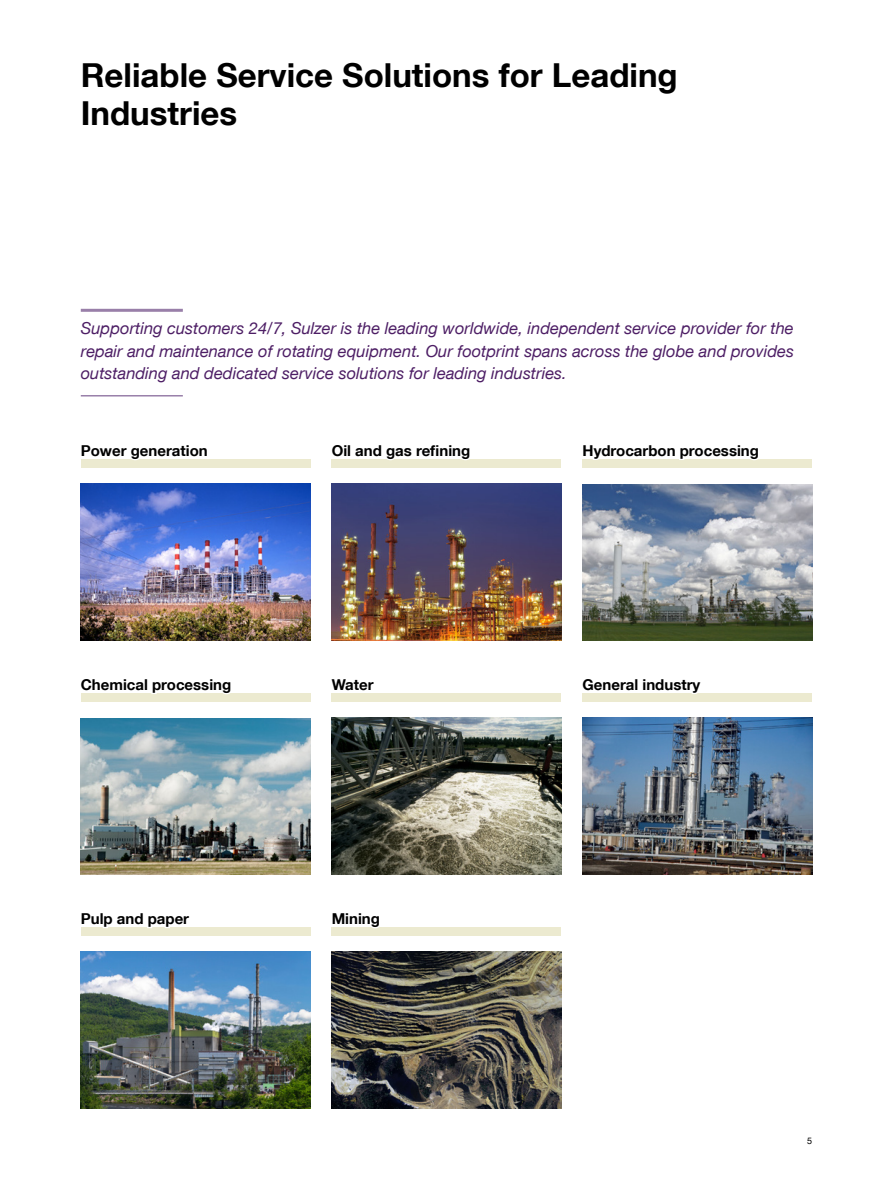
<style>
.page{position:relative;width:893px;height:1191px;background:#fff}
.page>*{position:absolute;margin:0;border:0;box-sizing:border-box;transform-origin:0 0}
.Title-1{font:700 33px/37.5px "Helvetica Neue LT Com";color:#000}
.Lead_text{font:italic 16.5px/22.5px "Helvetica Neue LT Com";color:#4d1e65;text-align:justify}
.Product_type_title{font:700 15px "Helvetica Neue LT Com";color:#000}
.t1{font:9px "Helvetica Neue LT Com";color:#000}
</style>
<div class="page">
<img style="left:583px;top:484px;width:229px;height:156px">
<img style="left:81px;top:718px;width:229px;height:156px">
<img style="left:583px;top:718px;width:229px;height:156px">
<div style="left:81px;top:459px;width:229px;height:9px;background:#ecead0"></div>
<div style="left:332px;top:459px;width:229px;height:9px;background:#ecead0"></div>
<div style="left:81px;top:927px;width:229px;height:9px;background:#ecead0"></div>
<div style="left:332px;top:693px;width:229px;height:9px;background:#ecead0"></div>
<div style="left:332px;top:927px;width:229px;height:9px;background:#ecead0"></div>
<div style="left:583px;top:459px;width:229px;height:9px;background:#ecead0"></div>
<div style="left:81px;top:693px;width:229px;height:9px;background:#ecead0"></div>
<div style="left:583px;top:693px;width:229px;height:9px;background:#ecead0"></div>
<svg style="left:331px;top:459px;width:138px;height:6px"></svg>
<svg style="left:103px;top:927px;width:67px;height:1px"></svg>
<svg style="left:331px;top:927px;width:48px;height:9px"></svg>
<svg style="left:582px;top:459px;width:176px;height:9px"></svg>
<svg style="left:151px;top:693px;width:79px;height:2px"></svg>
<hr style="left:81px;top:309px;width:102px;height:3px;background:#997fa9">
<hr style="left:81px;top:395px;width:102px;height:1px;background:#997fa9">
<img style="left:332px;top:484px;width:229px;height:156px">
<img style="left:81px;top:952px;width:229px;height:156px">
<img style="left:81px;top:484px;width:229px;height:156px">
<img style="left:332px;top:718px;width:229px;height:156px">
<img style="left:332px;top:952px;width:229px;height:156px">
<p class="Title-1" style="left:81px;top:56px;width:598px">Reliable Service Solutions for Leading<br>Industries</p>
<p class="Lead_text" style="left:81px;top:317px;width:715px">Supporting customers 24/7, Sulzer is the leading worldwide, independent service provider for the repair and maintenance of rotating equipment. Our footprint spans across the globe and provides outstanding and dedicated service solutions for leading industries.</p>
<p class="Product_type_title" style="left:81px;top:441px;width:128px">Power generation</p>
<p class="Product_type_title" style="left:332px;top:441px;width:140px">Oil and gas refining</p>
<p class="Product_type_title" style="left:583px;top:441px;width:178px">Hydrocarbon processing</p>
<p class="Product_type_title" style="left:81px;top:675px;width:152px">Chemical processing</p>
<p class="Product_type_title" style="left:583px;top:675px;width:119px">General industry</p>
<p class="Product_type_title" style="left:332px;top:675px;width:43px">Water</p>
<p class="Product_type_title" style="left:81px;top:909px;width:110px">Pulp and paper</p>
<p class="Product_type_title" style="left:332px;top:909px;width:50px">Mining</p>
<p class="t1" style="left:807px;top:1135px;width:7px">5</p>
</div>
